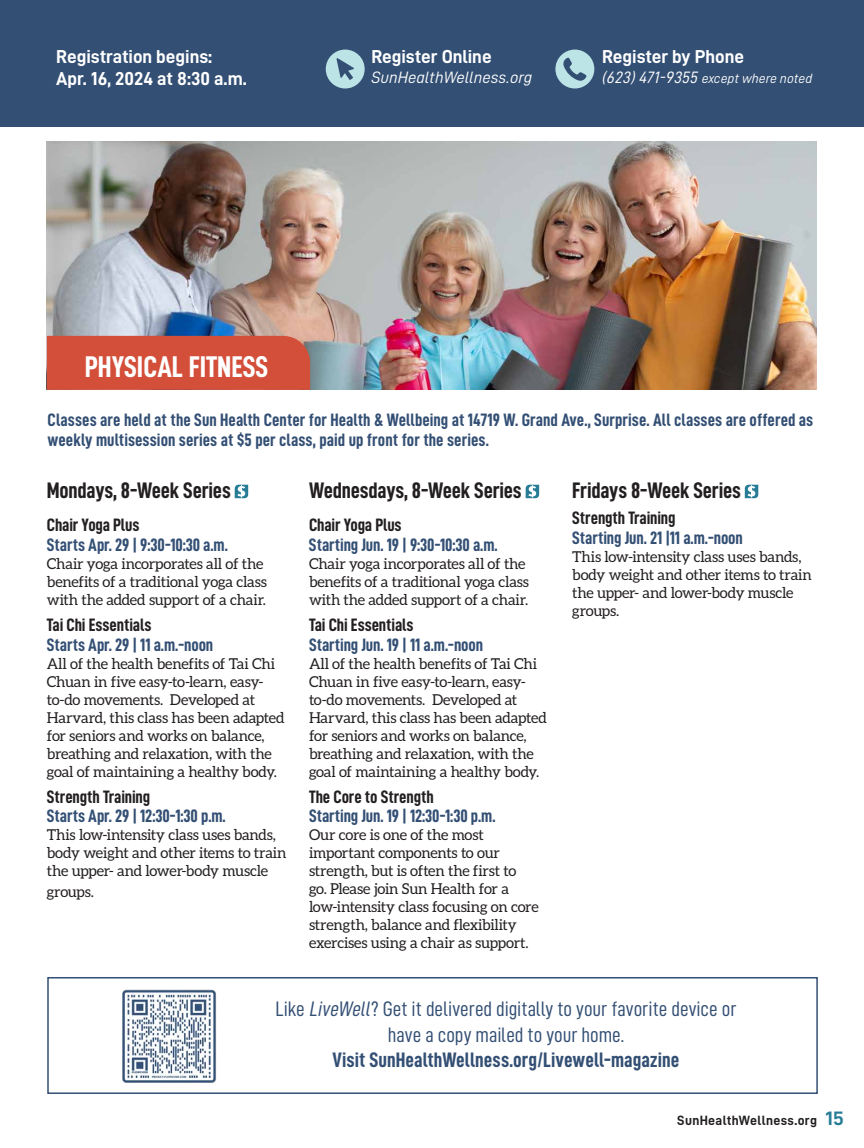
<style>
.page{position:relative;width:864px;height:1148px;background:#fff}
.page>*{position:absolute;margin:0;border:0;box-sizing:border-box;transform-origin:0 0}
.Class_Category{font:30px "D DIN Condensed Bold";color:#fff}
.Class_Description{font:22.5px "D DIN Condensed Bold";letter-spacing:-.01em;color:#231f20}
.t1{font:21px/25.5px "D DIN Condensed";color:#334f74;text-align:center}
.t2{font:18.75px "D DIN Bold";color:#fff}
.Class_Description-2{font:18px/19.5px "D DIN Condensed Bold";color:#334f74}
.t3{font:16.5px "D DIN Italic";color:#fff}
.Class_Description-3{font:15px/18px "Aleo";letter-spacing:-.015em;color:#231f20}
.t4{font:13.5px "D DIN Italic";color:#fff}
.t5{font:13.5px "D DIN Bold";letter-spacing:.025em;color:#231f20}
.s1{font-size:16.5px}
.s2{color:#231f20}
.s3{font-style:italic}
.s4{font-family:"D DIN Condensed Bold"}
.s5{font-family:"D DIN Exp Bold";font-size:19.5px;color:#277d96}
</style>
<div class="page">
<div style="left:0;top:0;width:864px;height:126px;background:#334f74"></div>
<img style="left:47px;top:142px;width:770px;height:248px">
<div style="left:47px;top:336px;width:263px;height:54px;background:#d34f39"></div>
<svg style="left:326px;top:50px;width:39px;height:38px"></svg>
<svg style="left:555px;top:50px;width:39px;height:38px"></svg>
<svg style="left:235px;top:484px;width:13px;height:14px"></svg>
<svg style="left:526px;top:484px;width:13px;height:14px"></svg>
<svg style="left:745px;top:484px;width:13px;height:14px"></svg>
<div style="left:47px;top:977px;width:771px;height:117px;border:2px solid #334f74"></div>
<img style="left:122px;top:989px;width:95px;height:94px">
<p class="t2" style="left:56px;top:46px;width:158px">Registration begins:</p>
<p class="t2" style="left:56px;top:68px;width:192px">Apr. 16, 2024 at 8:30 a.m.</p>
<p class="t2" style="left:371px;top:46px;width:122px">Register Online</p>
<p class="t3" style="left:371px;top:68px;width:163px">SunHealthWellness.org</p>
<p class="t2" style="left:602px;top:46px;width:143px">Register by Phone</p>
<p class="t4" style="left:602px;top:71px;width:212px"><span class="s1">(623) 471-9355</span> except where noted</p>
<p class="Class_Category" style="left:85px;top:350px;width:185px">PHYSICAL FITNESS</p>
<p class="Class_Description-2" style="left:48px;top:410px;width:767px">Classes are held at the Sun Health Center for Health &amp; Wellbeing at 14719 W. Grand Ave., Surprise. All classes are offered as weekly multisession series at $5 per class, paid up front for the series.</p>
<p class="Class_Description" style="left:47px;top:478px;width:185px">Mondays, 8-Week Series</p>
<p class="Class_Description-2" style="left:47px;top:515px;width:183px"><span class="s2">Chair Yoga Plus<br></span>Starts Apr. 29 | 9:30-10:30 a.m.</p>
<p class="Class_Description-3" style="left:47px;top:554px;width:222px">Chair yoga incorporates all of the benefits of a traditional yoga class with the added support of a chair.</p>
<p class="Class_Description-2" style="left:47px;top:614px;width:168px"><span class="s2">Tai Chi Essentials<br></span>Starts Apr. 29 | 11 a.m.-noon</p>
<p class="Class_Description-3" style="left:47px;top:654px;width:239px">All of the health benefits of Tai Chi Chuan in five easy-to-learn, easy&shy;to-do movements. Developed at Harvard, this class has been adapted for seniors and works on balance, breathing and relaxation, with the goal of maintaining a healthy body.</p>
<p class="Class_Description-2" style="left:47px;top:786px;width:180px"><span class="s2">Strength Training<br></span>Starts Apr. 29 | 12:30-1:30 p.m.</p>
<p class="Class_Description-3" style="left:47px;top:825px;width:241px">This low-intensity class uses bands, body weight and other items to train the upper- and lower-body muscle</p>
<p class="Class_Description-3" style="left:47px;top:882px;width:49px">groups.</p>
<p class="Class_Description" style="left:309px;top:478px;width:214px">Wednesdays, 8-Week Series</p>
<p class="Class_Description-2" style="left:309px;top:515px;width:190px"><span class="s2">Chair Yoga Plus<br></span>Starting Jun. 19 | 9:30-10:30 a.m.</p>
<p class="Class_Description-3" style="left:309px;top:554px;width:222px">Chair yoga incorporates all of the benefits of a traditional yoga class with the added support of a chair.</p>
<p class="Class_Description-2" style="left:309px;top:614px;width:176px"><span class="s2">Tai Chi Essentials<br></span>Starting Jun. 19 | 11 a.m.-noon</p>
<p class="Class_Description-3" style="left:309px;top:654px;width:239px">All of the health benefits of Tai Chi Chuan in five easy-to-learn, easy&shy;to-do movements. Developed at Harvard, this class has been adapted for seniors and works on balance, breathing and relaxation, with the goal of maintaining a healthy body.</p>
<p class="Class_Description-2" style="left:309px;top:786px;width:188px"><span class="s2">The Core to Strength<br></span>Starting Jun. 19 | 12:30-1:30 p.m.</p>
<p class="Class_Description-3" style="left:309px;top:825px;width:231px">Our core is one of the most important components to our strength, but is often the first to<br>go. Please join Sun Health for a low-intensity class focusing on core strength, balance and flexibility exercises using a chair as support.</p>
<p class="Class_Description" style="left:572px;top:478px;width:170px">Fridays 8-Week Series</p>
<p class="Class_Description-2" style="left:572px;top:508px;width:172px"><span class="s2">Strength Training<br></span>Starting Jun. 21 |11 a.m.-noon</p>
<p class="Class_Description-3" style="left:572px;top:547px;width:241px">This low-intensity class uses bands, body weight and other items to train the upper- and lower-body muscle groups.</p>
<p class="t1" style="left:276px;top:995px;width:462px">Like <span class="s3">LiveWell</span>? Get it delivered digitally to your favorite device or have a copy mailed to your home.<br><span class="s4">Visit SunHealthWellness.org/Livewell-magazine</span></p>
<p class="t5" style="left:677px;top:1112px;width:168px">SunHealthWellness.org <span class="s5">15</span></p>
</div>
